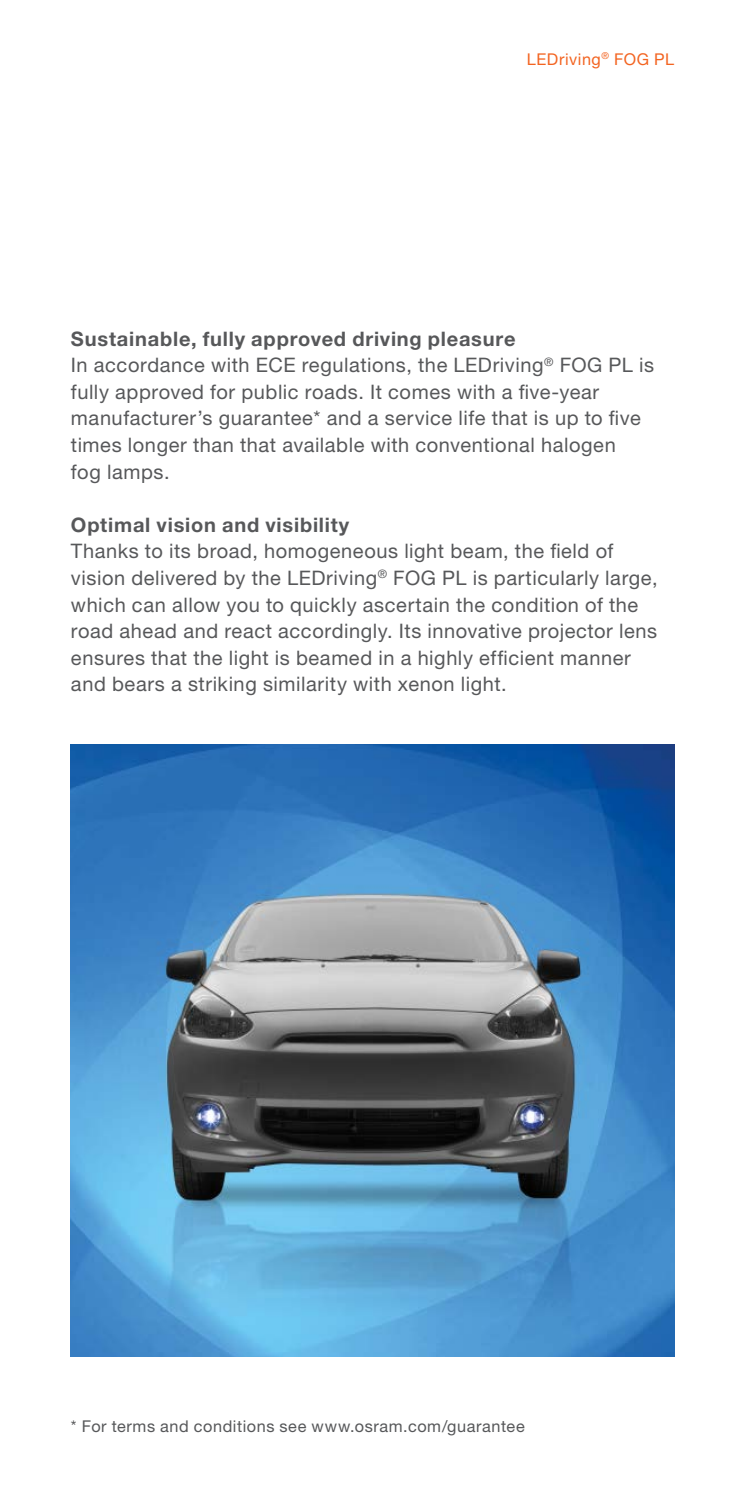
<style>
.page{position:relative;width:745px;height:1489px;background:#fff}
.page>*{position:absolute;margin:0;border:0;box-sizing:border-box;transform-origin:0 0}
.A5_Copy_8{font:20px/26.5px "Helvetica Neue LT Pro";letter-spacing:.025em;color:#57585a}
.A5_Copy_Headline_8{font:700 20px "Helvetica Neue LT Pro";letter-spacing:.04em;color:#57585a}
.A5_Bottom_Chapter_6{font:16.25px "Helvetica Neue LT Pro";letter-spacing:.035em;color:#57585a}
.A5_Chapter_6_5{font:16.25px "Helvetica Neue LT Pro";letter-spacing:.035em;color:#f36421}
</style>
<div class="page">
<img style="left:71px;top:744px;width:602px;height:611px">
<p class="A5_Chapter_6_5" style="left:526px;top:49px;width:148px">LEDriving<sup>®</sup> FOG PL</p>
<p class="A5_Copy_Headline_8" style="left:71px;top:326px;width:446px">Sustainable, fully approved driving pleasure</p>
<p class="A5_Copy_8" style="left:71px;top:351px;width:584px">In accordance with ECE regulations, the LEDriving<sup>®</sup> FOG PL is fully approved for public roads. It comes with a five-year manufacturer’s guarantee* and a service life that is up to five times longer than that available with conventional halogen<br>fog lamps.</p>
<p class="A5_Copy_Headline_8" style="left:71px;top:512px;width:280px">Optimal vision and visibility</p>
<p class="A5_Copy_8" style="left:71px;top:537px;width:587px">Thanks to its broad, homogeneous light beam, the field of vision delivered by the LEDriving<sup>®</sup> FOG PL is particularly large, which can allow you to quickly ascertain the condition of the road ahead and react accordingly. Its innovative projector lens ensures that the light is beamed in a highly efficient manner and bears a striking similarity with xenon light.</p>
<p class="A5_Bottom_Chapter_6" style="left:71px;top:1416px;width:455px">* For terms and conditions see www.osram.com/guarantee</p>
</div>
